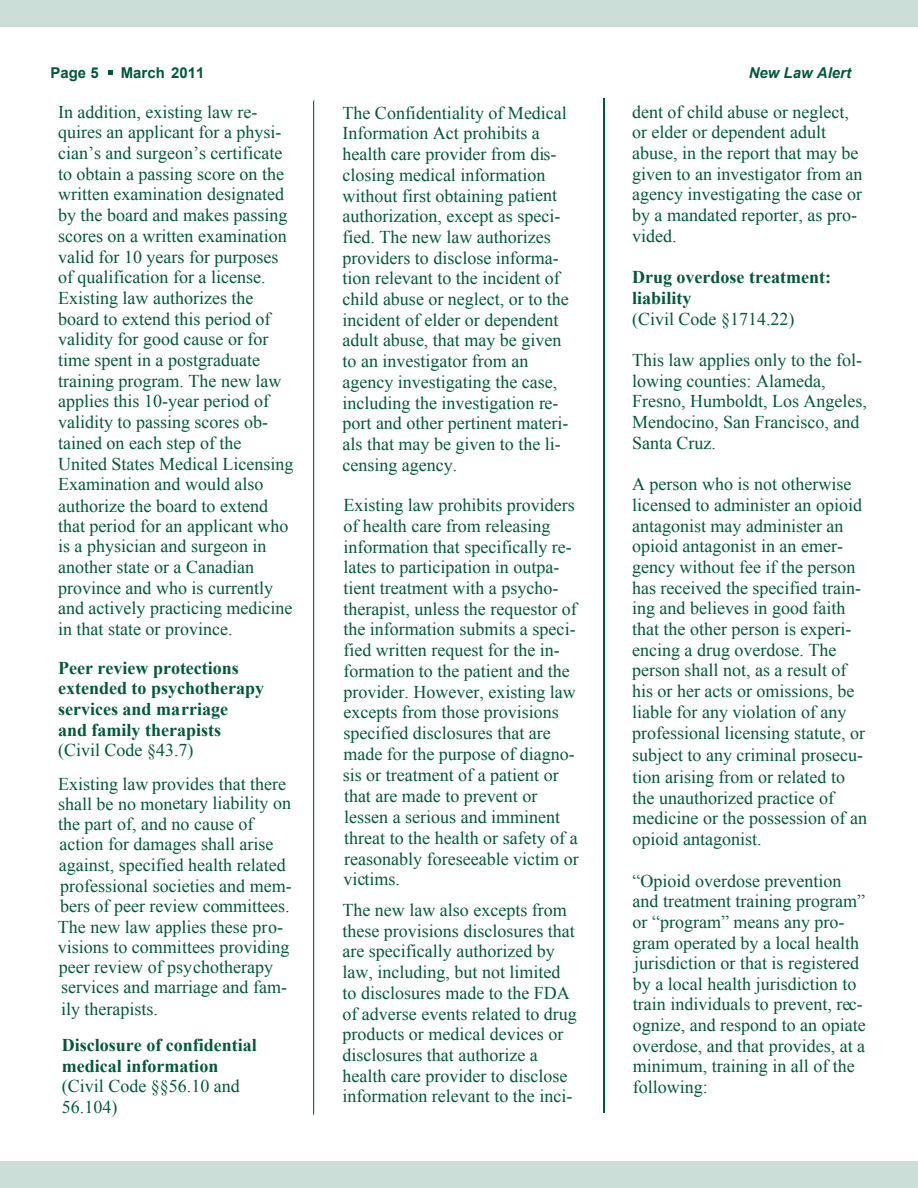
<style>
.page{position:relative;width:918px;height:1188px;background:#fff}
.page>*{position:absolute;margin:0;border:0;box-sizing:border-box;transform-origin:0 0}
.t1{font:18px/20.7px "Times New Roman";color:#00583d}
.t2{font:700 18px/20.7px "Times New Roman";color:#00583d}
.t3{font:700 15px "Arial";color:#00583d}
.t4{font:italic 700 15px "Arial";color:#00583d}
</style>
<div class="page">
<div style="left:0;top:0;width:918px;height:27px;background:#ccded8"></div>
<div style="left:0;top:1161px;width:918px;height:27px;background:#ccded8"></div>
<svg style="left:108px;top:70px;width:5px;height:4px"></svg>
<svg style="left:313px;top:99px;width:1px;height:1017px"></svg>
<hr style="left:603px;top:99px;width:1px;height:1014px;background:#00583d">
<p class="t3" style="left:50px;top:62px;width:50px">Page 5</p>
<p class="t3" style="left:121px;top:62px;width:85px">March 2011</p>
<p class="t4" style="left:749px;top:63px;width:104px">New Law Alert</p>
<p class="t1" style="left:58px;top:101px;width:237px">In addition, existing law re&shy;quires an applicant for a physi&shy;cian’s and surgeon’s certificate to obtain a passing score on the written examination designated by the board and makes passing scores on a written examination valid for 10 years for purposes of qualification for a license.<br>Existing law authorizes the board to extend this period of validity for good cause or for time spent in a postgraduate training program. The new law applies this 10-year period of validity to passing scores ob&shy;tained on each step of the<br>United States Medical Licensing<br>Examination and would also authorize the board to extend</p>
<p class="t1" style="left:58px;top:515px;width:236px">that period for an applicant who is a physician and surgeon in another state or a Canadian province and who is currently and actively practicing medicine in that state or province.</p>
<p class="t2" style="left:58px;top:657px;width:207px">Peer review protections extended to psychotherapy services and marriage<br>and family therapists</p>
<p class="t1" style="left:58px;top:740px;width:137px">(Civil Code §43.7)</p>
<p class="t1" style="left:58px;top:792px;width:235px">shall be no monetary liability on the part of, and no cause of action for damages shall arise against, specified health related professional societies and mem&shy;bers of peer review committees.<br>The new law applies these pro&shy;visions to committees providing peer review of psychotherapy services and marriage and fam-</p>
<p class="t1" style="left:61px;top:999px;width:98px">ily therapists.</p>
<p class="t2" style="left:62px;top:1034px;width:196px">Disclosure of confidential medical information</p>
<p class="t1" style="left:62px;top:1076px;width:179px">(Civil Code §§56.10 and<br>56.104)</p>
<p class="t1" style="left:632px;top:101px;width:232px">dent of child abuse or neglect, or elder or dependent adult abuse, in the report that may be given to an investigator from an agency investigating the case or by a mandated reporter, as pro&shy;vided.</p>
<p class="t2" style="left:632px;top:266px;width:200px">Drug overdose treatment: liability</p>
<p class="t1" style="left:632px;top:308px;width:164px">(Civil Code §1714.22)</p>
<p class="t1" style="left:632px;top:349px;width:236px">This law applies only to the fol&shy;lowing counties: Alameda,<br>Fresno, Humboldt, Los Angeles,<br>Mendocino, San Francisco, and<br>Santa Cruz.</p>
<p class="t1" style="left:632px;top:473px;width:234px">A person who is not otherwise licensed to administer an opioid antagonist may administer an opioid antagonist in an emer&shy;gency without fee if the person has received the specified train&shy;ing and believes in good faith that the other person is experi&shy;encing a drug overdose. The person shall not, as a result of his or her acts or omissions, be liable for any violation of any professional licensing statute, or subject to any criminal prosecu-</p>
<p class="t1" style="left:343px;top:102px;width:228px">The Confidentiality of Medical<br>Information Act prohibits a health care provider from dis&shy;closing medical information without first obtaining patient authorization, except as speci&shy;fied. The new law authorizes providers to disclose informa&shy;tion relevant to the incident of child abuse or neglect, or to the incident of elder or dependent adult abuse, that may be given to an investigator from an agency investigating the case, including the investigation re&shy;port and other pertinent materi&shy;als that may be given to the li&shy;censing agency.</p>
<p class="t1" style="left:343px;top:495px;width:237px">Existing law prohibits providers of health care from releasing information that specifically re&shy;lates to participation in outpa&shy;tient treatment with a psycho&shy;therapist, unless the requestor of the information submits a speci&shy;fied written request for the in&shy;formation to the patient and the provider. However, existing law excepts from those provisions specified disclosures that are made for the purpose of diagno&shy;sis or treatment of a patient or that are made to prevent or lessen a serious and imminent threat to the health or safety of a reasonably foreseeable victim or vi tims.</p>
<p class="t1" style="left:343px;top:899px;width:236px">The new law also excepts from these provisions disclosures that are specifically authorized by law, including, but not limited to disclosures made to the FDA of adverse events related to drug products or medical devices or disclosures that authorize a health care provider to disclose information relevant to the inci-</p>
<p class="t1" style="left:58px;top:773px;width:230px">Existing law provides that there</p>
<p class="t1" style="left:633px;top:766px;width:236px">tion arising from or related to the unauthorized practice of medicine or the possession of an opioid antagonist.</p>
<p class="t1" style="left:633px;top:870px;width:235px">“Opioid overdose prevention and treatment training program” or “program” means any pro&shy;gram operated by a local health jurisdiction or that is registered by a local health jurisdiction to train individuals to prevent, rec&shy;ognize, and respond to an opiate overdose, and that provides, at a minimum, training in all of the following:</p>
</div>
